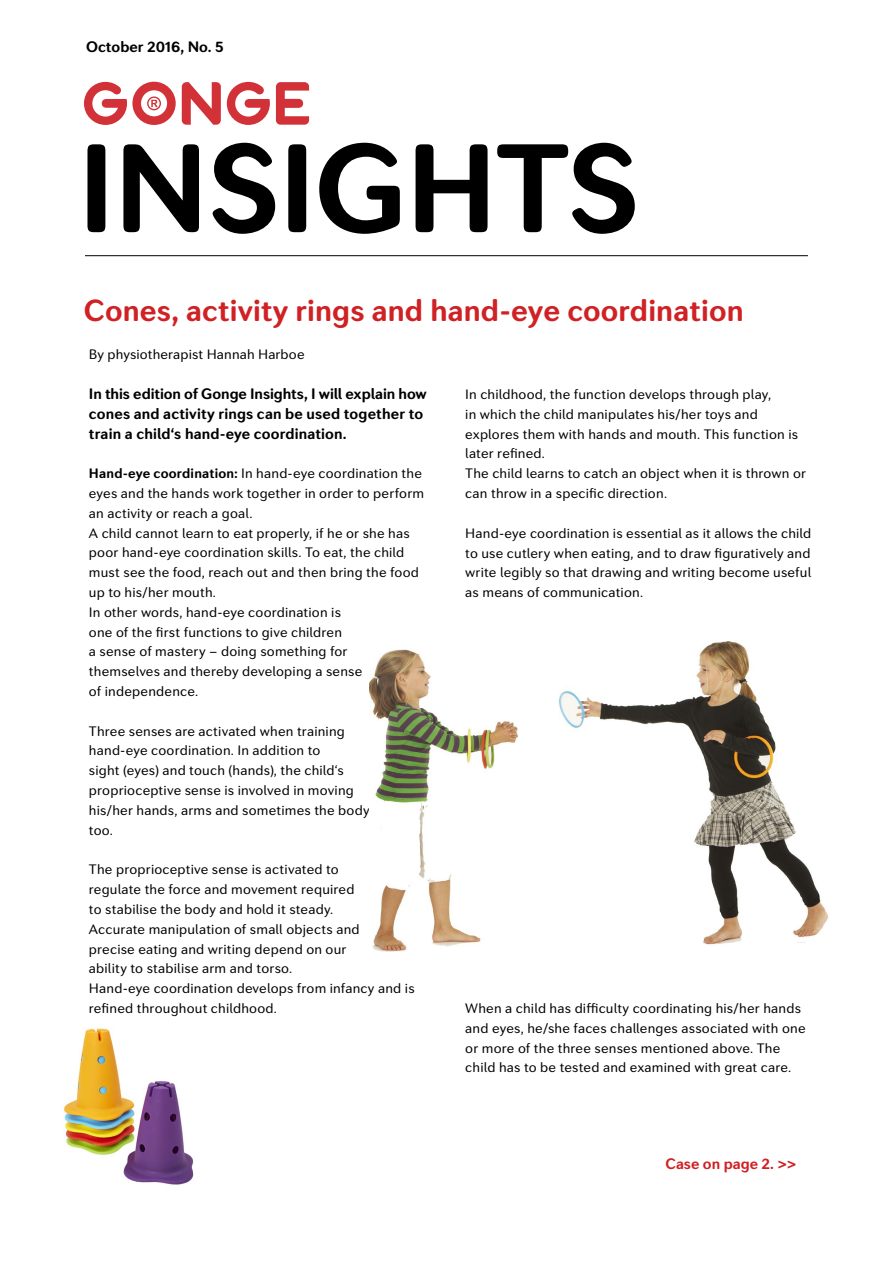
<style>
.page{position:relative;width:893px;height:1263px;background:#fff}
.page>*{position:absolute;margin:0;border:0;box-sizing:border-box;transform-origin:0 0}
.t1{font:700 123.9px "Seconda Soft";letter-spacing:-.01em;color:#000}
.t2{font:700 30px "Seconda Soft";letter-spacing:.005em;color:#d02124}
.t3{font:700 15px/19.8px "Seconda Soft";color:#000}
.t4{font:700 15px "Seconda Soft";color:#d02124}
.t5{font:13.5px/19.8px "Seconda Soft";letter-spacing:.015em;color:#000}
.s1{font-weight:700}
</style>
<div class="page">
<img style="left:63px;top:1028px;width:131px;height:157px">
<hr style="left:85px;top:255px;width:723px;height:1px;background:#000">
<svg style="left:182px;top:82px;width:39px;height:43px"></svg>
<svg style="left:227px;top:82px;width:43px;height:43px"></svg>
<svg style="left:276px;top:82px;width:33px;height:43px"></svg>
<svg style="left:84px;top:82px;width:92px;height:43px"></svg>
<img style="left:370px;top:641px;width:459px;height:311px">
<p class="t3" style="left:86px;top:37px;width:139px">October 2016, No. 5</p>
<h1 class="t1" style="left:78px;top:112px;width:563px">INSIGHTS</h1>
<h2 class="t2" style="left:84px;top:292px;width:661px">Cones, activity rings and hand-eye coordination</h2>
<p class="t5" style="left:89px;top:345px;width:217px">By physiotherapist Hannah Harboe</p>
<p class="t3" style="left:89px;top:384px;width:339px">In this edition of Gonge Insights, I will explain how cones and activity rings can be used together to train a child‘s hand-eye coordination.</p>
<p class="t5" style="left:89px;top:464px;width:337px"><span class="s1">Hand-eye coordination:</span> In hand-eye coordination the eyes and the hands work together in order to perform an activity or reach a goal.<br>A child cannot learn to eat properly, if he or she has poor hand-eye coordination skills. To eat, the child must see the food, reach out and then bring the food up to his/her mouth.<br>In other words, hand-eye coordination is<br>one of the first functions to give children<br>a sense of mastery – doing something for<br>themselves and thereby developing a sense<br>of independence.</p>
<p class="t5" style="left:89px;top:721px;width:282px">Three senses are activated when training hand-eye coordination. In addition to<br>sight (eyes) and touch (hands), the child‘s proprioceptive sense is involved in moving his/her hands, arms and sometimes the body too.</p>
<p class="t5" style="left:89px;top:860px;width:327px">The proprioceptive sense is activated to<br>regulate the force and movement required<br>to stabilise the body and hold it steady.<br>Accurate manipulation of small objects and<br>precise eating and writing depend on our<br>ability to stabilise arm and torso.<br>Hand-eye coordination develops from infancy and is refined throughout childhood.</p>
<p class="t5" style="left:465px;top:384px;width:342px">In childhood, the function develops through play,<br>in which the child manipulates his/her toys and explores them with hands and mouth. This function is later refined.<br>The child learns to catch an object when it is thrown or can throw in a specific direction.</p>
<p class="t5" style="left:465px;top:523px;width:348px;text-align:justify">Hand-eye coordination is essential as it allows the child to use cutlery when eating, and to draw figuratively and write legibly so that drawing and writing become useful as means of communication.</p>
<p class="t5" style="left:465px;top:998px;width:342px">When a child has difficulty coordinating his/her hands and eyes, he/she faces challenges associated with one or more of the three senses mentioned above. The child has to be tested and examined with great care.</p>
<p class="t4" style="left:665px;top:1154px;width:132px">Case on page 2. &gt;&gt;</p>
</div>
